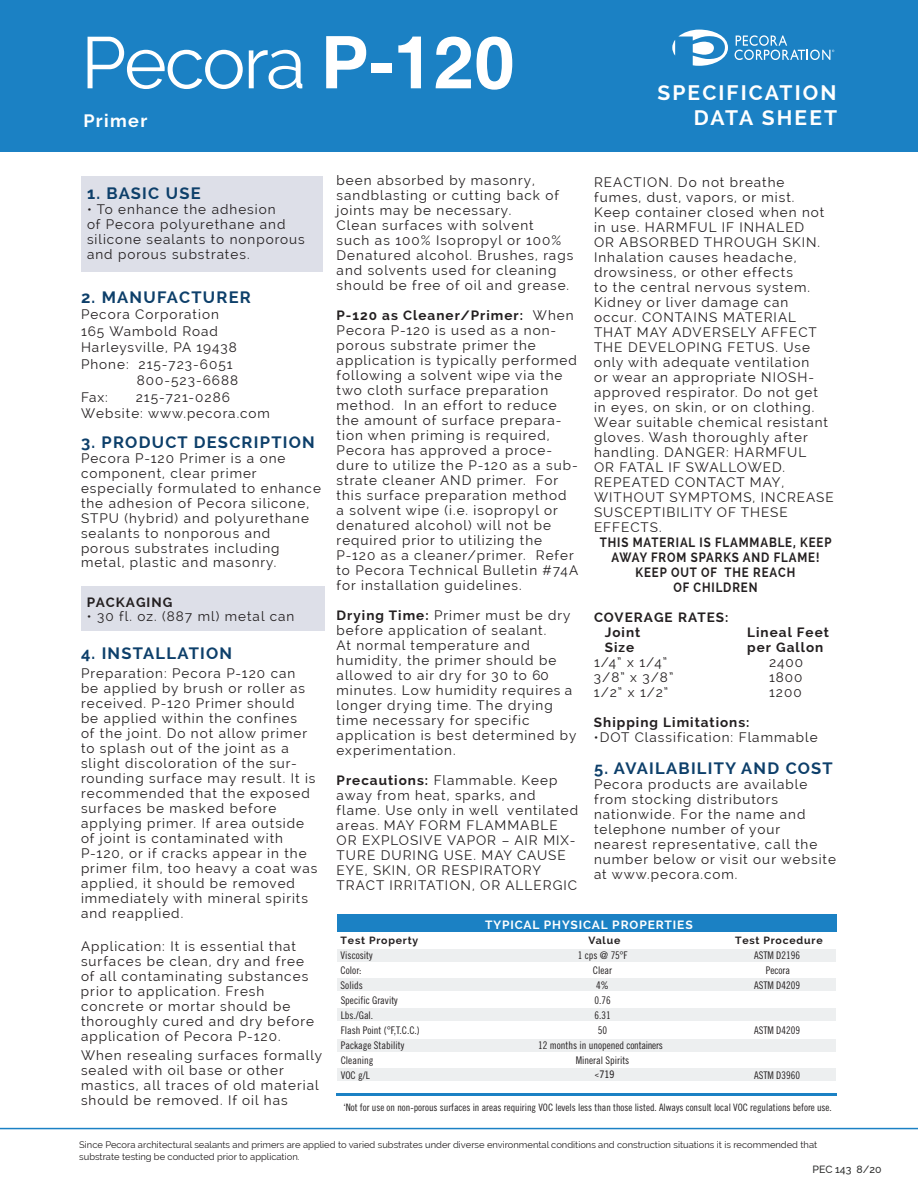
<style>
.page{position:relative;width:918px;height:1188px;background:#fff}
.page>*{position:absolute;margin:0;border:0;box-sizing:border-box;transform-origin:0 0}
.t1{font:72.75px "Raleway";letter-spacing:-.03em;color:#fff}
.t2{font:700 21px/25.2px "Raleway";letter-spacing:.1em;color:#fff;text-align:right}
.t3{font:700 18px "Raleway";color:#fff}
.t4{font:700 16.5px "Raleway";letter-spacing:.075em;color:#0d3f6a}
.t5{font:13.5px/15px "Raleway";letter-spacing:.075em;color:#231f20}
.t6{font:700 13.5px "Raleway";letter-spacing:.075em;color:#231f20;scale:.85 1}
.t7{font:700 13.5px "Raleway";letter-spacing:.075em;color:#231f20}
.t8{font:700 12px "Raleway";letter-spacing:.065em;color:#fff}
.t9{font:10.5px "Trade Gothic LT Std Cn 18";color:#231f20}
.t10{font:700 10.5px "Raleway";letter-spacing:.075em;color:#231f20}
.t11{font:500 10.5px "Raleway";color:#2e2f2e}
.t12{font:10.2px "Trade Gothic LT Std Cn 18";color:#231f20}
.t13{font:9.3px/12px "Raleway";color:#231f20}
.s1{font-family:"Helvetica";font-weight:700}
.s2{font-weight:700}
</style>
<div class="page">
<hr style="left:0;top:1128px;width:918px;height:1px;background:#1b81c4">
<div style="left:0;top:0;width:918px;height:151px;background:#1b81c4"></div>
<svg style="left:672px;top:30px;width:56px;height:36px"></svg>
<svg style="left:735px;top:35px;width:99px;height:25px"></svg>
<div style="left:81px;top:586px;width:244px;height:46px;background:#dddfe8"></div>
<div style="left:81px;top:176px;width:241px;height:96px;background:#dddfe8"></div>
<hr style="left:337px;top:1093px;width:500px;height:3px;background:#1b81c4">
<div style="left:338px;top:1068px;width:498px;height:13px;background:#edeff0"></div>
<div style="left:338px;top:914px;width:499px;height:18px;background:#1b81c4"></div>
<div style="left:338px;top:949px;width:498px;height:13px;background:#edeff0"></div>
<div style="left:338px;top:978px;width:498px;height:13px;background:#edeff0"></div>
<div style="left:338px;top:1008px;width:498px;height:13px;background:#edeff0"></div>
<div style="left:338px;top:1039px;width:498px;height:13px;background:#edeff0"></div>
<h1 class="t1" style="left:81px;top:20px;width:435px">Pecora <span class="s1">P-120</span></h1>
<h3 class="t3" style="left:83px;top:111px;width:65px">Primer</h3>
<h2 class="t2" style="left:657px;top:80px;width:181px">Specification<br>Data Sheet</h2>
<p class="t4" style="left:87px;top:184px;width:113px">1. BASIC USE</p>
<p class="t5" style="left:87px;top:202px;width:219px">• To enhance the adhesion<br>of Pecora polyurethane and silicone sealants to nonporous and porous substrates.</p>
<p class="t4" style="left:81px;top:287px;width:88px">2. MANUFACT</p>
<p class="t4" style="left:203px;top:287px;width:50px">URER</p>
<p class="t5" style="left:81px;top:307px;width:139px">Pecora Corporation</p>
<p class="t5" style="left:81px;top:323px;width:139px">165 Wambold Road</p>
<p class="t5" style="left:81px;top:340px;width:157px">Harleysville, PA 19438</p>
<p class="t5" style="left:81px;top:356px;width:153px">Phone: 215-723-6051</p>
<p class="t5" style="left:137px;top:373px;width:103px">800-523-6688</p>
<p class="t5" style="left:81px;top:389px;width:28px">Fax:</p>
<p class="t5" style="left:81px;top:389px;width:191px;line-height:16.5px;text-indent:55px">215-721-0286<br>Website: www.pecora.com</p>
<p class="t4" style="left:81px;top:432px;width:184px">3. PRODUCT DESCRIPTION</p>
<p class="t5" style="left:81px;top:450px;width:241px">Pecora P-120 Primer is a one component, clear primer especially formulated to enhance the adhesion of Pecora silicone,<br>STPU (hybrid) and polyurethane sealants to nonporous and porous substrates including metal, plastic and masonry.</p>
<p class="t7" style="left:87px;top:594px;width:10px">PAC</p>
<p class="t7" style="left:116px;top:594px;width:58px">KAGIN G</p>
<p class="t5" style="left:87px;top:609px;width:209px">• 30 fl. oz. (887 ml) metal can</p>
<p class="t4" style="left:81px;top:644px;width:120px">4. INSTALLATION</p>
<p class="t5" style="left:81px;top:665px;width:238px">Preparation: Pecora P-120 can<br>be applied by brush or roller as received. P-120 Primer should<br>be applied within the confines<br>of the joint. Do not allow primer to splash out of the joint as a slight discoloration of the sur&shy;rounding surface may result. It is recommended that the exposed surfaces be masked before applying primer. If area outside of joint is contaminated with<br>P-120, or if cracks appear in the primer film, too heavy a coat was applied, it should be removed immediately with mineral spirits and reapplied.</p>
<p class="t5" style="left:81px;top:939px;width:235px">Application: It is essential that surfaces be clean, dry and free of all contaminating substances prior to application. Fresh concrete or mortar should be thoroughly cured and dry before application of Pecora P-120.</p>
<p class="t5" style="left:81px;top:1048px;width:243px">When resealing surfaces formally sealed with oil base or other mastics, all traces of old material should be removed. If oil has</p>
<p class="t5" style="left:337px;top:173px;width:238px">been absorbed by masonry, sandblasting or cutting back of joints may be necessary.<br>Clean surfaces with solvent<br>such as 100% Isopropyl or 100%<br>Denatured alcohol. Brushes, rags and solvents used for cleaning should be free of oil and grease.</p>
<p class="t5" style="left:337px;top:308px;width:243px"><span class="s2">p-120 as cleaner/primer:</span> When<br>Pecora P-120 is used as a non&shy;porous substrate primer the application is typically performed following a solvent wipe via the two cloth surface preparation method. In an effort to reduce the amount of surface prepara&shy;tion when priming is required,<br>Pecora has approved a proce&shy;dure to utilize the P-120 as a sub&shy;strate cleaner AND primer. For this surface preparation method<br>a solvent wipe (i.e. isopropyl or denatured alcohol) will not be required prior to utilizing the<br>P-120 as a cleaner/primer. Refer to Pecora Technical Bulletin #74A for installation guidelines.</p>
<p class="t5" style="left:337px;top:608px;width:242px"><span class="s2">Drying time:</span> Primer must be dry before application of sealant.<br>At normal temperature and humidity, the primer should be allowed to air dry for 30 to 60 minutes. Low humidity requires a longer drying time. The drying time necessary for specific application is best determined by experimentation.</p>
<p class="t5" style="left:337px;top:773px;width:243px"><span class="s2">precautions:</span> Flammable. Keep away from heat, sparks, and flame. Use only in well ventilated areas. MAY FORM FLAMMABLE<br>OR EXPLOSIVE VAPOR – AIR MIX-<br>TURE DURING USE. MAY CAUSE<br>EYE, SKIN, OR RESPIRATORY<br>TRACT IRRITATION, OR ALLERGIC</p>
<p class="t5" style="left:594px;top:175px;width:241px">REACTION. Do not breathe fumes, dust, vapors, or mist.<br>Keep container closed when not in use. HARMFUL IF INHALED<br>OR ABSORBED THROUGH SKIN.<br>Inhalation causes headache, drowsiness, or other effects<br>to the central nervous system.<br>Kidney or liver damage can occur. CONTAINS MATERIAL<br>THAT MAY ADVERSELY AFFECT<br>THE DEVELOPING FETUS. Use only with adequate ventilation<br>or wear an appropriate NIOSH&shy;approved respirator. Do not get<br>in eyes, on skin, or on clothing.<br>Wear suitable chemical resistant gloves. Wash thoroughly after handling. DANGER: HARMFUL<br>OR FATAL IF SWALLOWED.<br>REPEATED CONTACT MAY,<br>WITHOUT SYMPTOMS, INCREASE<br>SUSCEPTIBILITY OF THESE<br>EFFECTS.</p>
<p class="t6" style="left:600px;top:535px;width:256px">THIS MATERIAL IS FLAMMABLE, KEEP</p>
<p class="t6" style="left:612px;top:550px;width:246px">AWAY FROM SPARKS AN D FLAME!</p>
<p class="t6" style="left:636px;top:565px;width:20px">KEEP</p>
<p class="t6" style="left:671px;top:565px;width:74px">OUT OF THE</p>
<p class="t6" style="left:753px;top:565px;width:21px">REACH</p>
<p class="t6" style="left:673px;top:580px;width:90px">OF CHI LDREN</p>
<p class="t7" style="left:594px;top:610px;width:104px">COVERAGE RATE</p>
<p class="t7" style="left:716px;top:610px;width:14px">S:</p>
<p class="t7" style="left:605px;top:625px;width:37px">Joint</p>
<p class="t7" style="left:747px;top:625px;width:83px">Lineal Feet</p>
<p class="t7" style="left:605px;top:640px;width:31px">Size</p>
<p class="t7" style="left:747px;top:640px;width:78px">per Gallon</p>
<p class="t5" style="left:594px;top:655px;width:75px">1/4” x 1/4”</p>
<p class="t5" style="left:769px;top:655px;width:36px">2400</p>
<p class="t5" style="left:594px;top:670px;width:81px">3/8” x 3/8”</p>
<p class="t5" style="left:769px;top:670px;width:35px">1800</p>
<p class="t5" style="left:594px;top:685px;width:76px">1/2” x 1/2”</p>
<p class="t5" style="left:769px;top:685px;width:34px">1200</p>
<p class="t7" style="left:594px;top:715px;width:157px">Shipping Limitations:</p>
<p class="t5" style="left:594px;top:730px;width:225px">•DOT Classification: Flammable</p>
<p class="t4" style="left:594px;top:759px;width:240px">5. AVAI LABILITY AN D COST</p>
<p class="t5" style="left:594px;top:777px;width:244px">Pecora products are available from stocking distributors nationwide. For the name and telephone number of your nearest representative, call the number below or visit our website at www.pecora.com.</p>
<p class="t8" style="left:485px;top:917px;width:26px">TYPICA</p>
<p class="t8" style="left:533px;top:917px;width:54px">L PHYSICA</p>
<p class="t8" style="left:601px;top:917px;width:38px">L PROPE</p>
<p class="t8" style="left:656px;top:917px;width:38px">RTIES</p>
<p class="t10" style="left:341px;top:934px;width:79px">Test Property</p>
<p class="t10" style="left:588px;top:934px;width:33px">Value</p>
<p class="t10" style="left:735px;top:934px;width:89px">Test Procedure</p>
<p class="t9" style="left:341px;top:949px;width:34px">Viscosity</p>
<p class="t9" style="left:578px;top:949px;width:51px">1 cps @ 75°F</p>
<p class="t9" style="left:754px;top:949px;width:48px">ASTM D2196</p>
<p class="t9" style="left:341px;top:964px;width:23px">Color:</p>
<p class="t9" style="left:593px;top:964px;width:21px">Clear</p>
<p class="t9" style="left:766px;top:964px;width:26px">Pecora</p>
<p class="t9" style="left:341px;top:979px;width:24px">Solids</p>
<p class="t9" style="left:596px;top:979px;width:14px">4%</p>
<p class="t9" style="left:754px;top:979px;width:48px">ASTM D4209</p>
<p class="t9" style="left:341px;top:994px;width:59px">Specific Gravity</p>
<p class="t9" style="left:594px;top:994px;width:18px">0.76</p>
<p class="t9" style="left:341px;top:1009px;width:34px">Lbs./Gal.</p>
<p class="t9" style="left:594px;top:1009px;width:18px">6.31</p>
<p class="t9" style="left:341px;top:1024px;width:81px">Flash Point (°F,T.C.C.)</p>
<p class="t9" style="left:598px;top:1024px;width:11px">50</p>
<p class="t9" style="left:754px;top:1024px;width:48px">ASTM D4209</p>
<p class="t9" style="left:341px;top:1039px;width:65px">Package Stability</p>
<p class="t9" style="left:538px;top:1039px;width:126px">12 months in unopened containers</p>
<p class="t9" style="left:341px;top:1054px;width:34px">Cleaning</p>
<p class="t9" style="left:576px;top:1054px;width:55px">Mineral Spirits</p>
<p class="t9" style="left:341px;top:1069px;width:31px">VOC g/L</p>
<p class="t9" style="left:754px;top:1069px;width:48px">ASTM D3960</p>
<p class="t12" style="left:344px;top:1101px;width:490px">‘Not for use on non-porous surfaces in areas requiring VOC levels less than those listed. Always consult local VOC regulations before use.</p>
<p class="t13" style="left:79px;top:1139px;width:740px">Since Pecora architectural sealants and primers are applied to varied substrates under diverse environmental conditions and construction situations it is recommended that substrate testing be conducted prior to application.</p>
<p class="t11" style="left:813px;top:1163px;width:71px">PEC 143 8/20</p>
</div>
